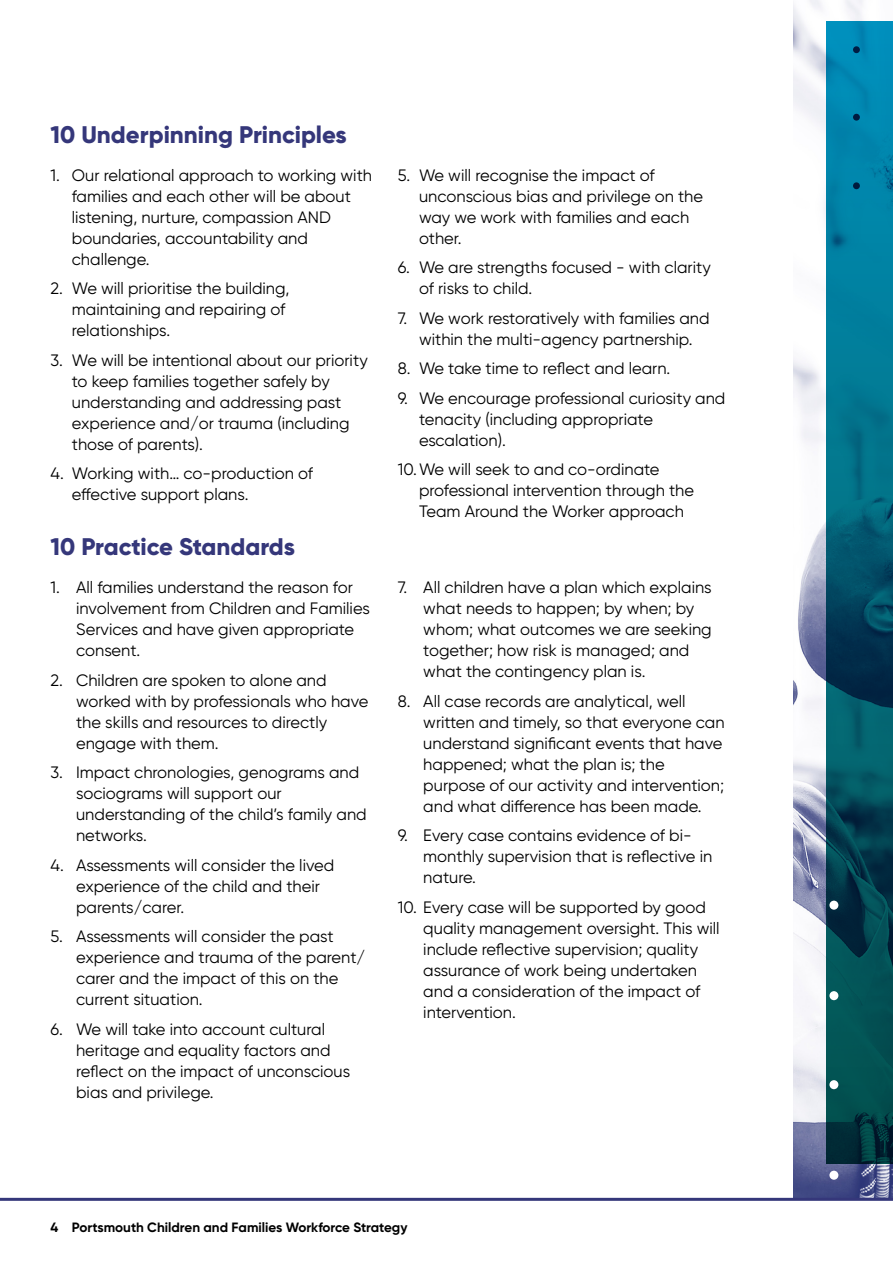
<style>
.page{position:relative;width:893px;height:1263px;background:#fff}
.page>*{position:absolute;margin:0;border:0;box-sizing:border-box;transform-origin:0 0}
.t1{font:800 24px "Gilroy";color:#35377a}
.t2{font:16.5px/21px "Gilroy";color:#000}
.t3{font:700 13.5px "Gilroy";color:#000}
</style>
<div class="page">
<img style="left:793px;top:0;width:100px;height:1198px">
<svg style="left:827px;top:21px;width:66px;height:1142px;background:#016076"></svg>
<div style="left:829px;top:901px;width:9px;height:9px;background:#fff;border-radius:50%"></div>
<div style="left:829px;top:991px;width:9px;height:9px;background:#fff;border-radius:50%"></div>
<div style="left:829px;top:1080px;width:9px;height:9px;background:#fff;border-radius:50%"></div>
<div style="left:829px;top:1171px;width:9px;height:9px;background:#fff;border-radius:50%"></div>
<div style="left:853px;top:46px;width:7px;height:7px;background:#001c43;border-radius:50%"></div>
<div style="left:853px;top:114px;width:7px;height:7px;background:#001b40;border-radius:50%"></div>
<div style="left:853px;top:182px;width:7px;height:7px;background:#001b3e;border-radius:50%"></div>
<svg style="left:0;top:1198px;width:893px;height:3px;background:#3f4181"></svg>
<h2 class="t1" style="left:51px;top:119px;width:298px">10 Underpinning Principles</h2>
<p class="t2" style="left:72px;top:164px;width:302px;text-indent:-21px">1. Our relational approach to working with families and each other will be about listening, nurture, compassion AND boundaries, accountability and challenge.</p>
<p class="t2" style="left:72px;top:278px;width:219px;text-indent:-21px">2. We will prioritise the building, maintaining and repairing of relationships.</p>
<p class="t2" style="left:72px;top:349px;width:297px;text-indent:-21px">3. We will be intentional about our priority to keep families together safely by understanding and addressing past experience and/or trauma (including those of parents).</p>
<p class="t2" style="left:72px;top:463px;width:243px;text-indent:-21px">4. Working with… co-production of effective support plans.</p>
<h2 class="t1" style="left:51px;top:532px;width:246px">10 Practice Standards</h2>
<p class="t2" style="left:76px;top:577px;width:295px;text-indent:-26px">1. All families understand the reason for involvement from Children and Families<br>Services and have given appropriate consent.</p>
<p class="t2" style="left:76px;top:669px;width:294px;text-indent:-26px">2. Children are spoken to alone and worked with by professionals who have the skills and resources to directly engage with them.</p>
<p class="t2" style="left:76px;top:762px;width:292px;text-indent:-26px">3. Impact chronologies, genograms and sociograms will support our understanding of the child’s family and networks.</p>
<p class="t2" style="left:76px;top:854px;width:260px;text-indent:-26px">4. Assessments will consider the lived experience of the child and their parents/carer.</p>
<p class="t2" style="left:76px;top:926px;width:291px;text-indent:-26px">5. Assessments will consider the past experience and trauma of the parent/ carer and the impact of this on the current situation.</p>
<p class="t2" style="left:76px;top:1018px;width:276px;text-indent:-26px">6. We will take into account cultural heritage and equality factors and reflect on the impact of unconscious bias and privilege.</p>
<p class="t2" style="left:419px;top:164px;width:286px;text-indent:-21px">5. We will recognise the impact of unconscious bias and privilege on the way we work with families and each other.</p>
<p class="t2" style="left:419px;top:257px;width:293px;text-indent:-21px">6. We are strengths focused - with clarity of risks to child.</p>
<p class="t2" style="left:398px;top:307px;width:313px;text-align:center">7. We work restoratively with families and within the multi-agency partnership.</p>
<p class="t2" style="left:398px;top:358px;width:274px">8. We take time to reflect and learn.</p>
<p class="t2" style="left:419px;top:387px;width:308px;text-indent:-21px">9. We encourage professional curiosity and tenacity (including appropriate escalation).</p>
<p class="t2" style="left:419px;top:459px;width:277px;text-indent:-21px">10. We will seek to and co-ordinate professional intervention through the<br>Team Around the Worker approach</p>
<p class="t2" style="left:423px;top:577px;width:290px;text-indent:-26px">7. All children have a plan which explains what needs to happen; by when; by whom; what outcomes we are seeking together; how risk is managed; and what the contingency plan is.</p>
<p class="t2" style="left:423px;top:690px;width:303px;text-indent:-26px">8. All case records are analytical, well written and timely, so that everyone can understand significant events that have happened; what the plan is; the purpose of our activity and intervention; and what difference has been made.</p>
<p class="t2" style="left:423px;top:825px;width:290px;text-indent:-26px">9. Every case contains evidence of bi&shy;monthly supervision that is reflective in nature.</p>
<p class="t2" style="left:423px;top:896px;width:298px;text-indent:-26px">10. Every case will be supported by good quality management oversight. This will include reflective supervision; quality assurance of work being undertaken and a consideration of the impact of intervention.</p>
<p class="t3" style="left:51px;top:1218px;width:358px">4 Portsmouth Children and Families Workforce Strategy</p>
</div>
